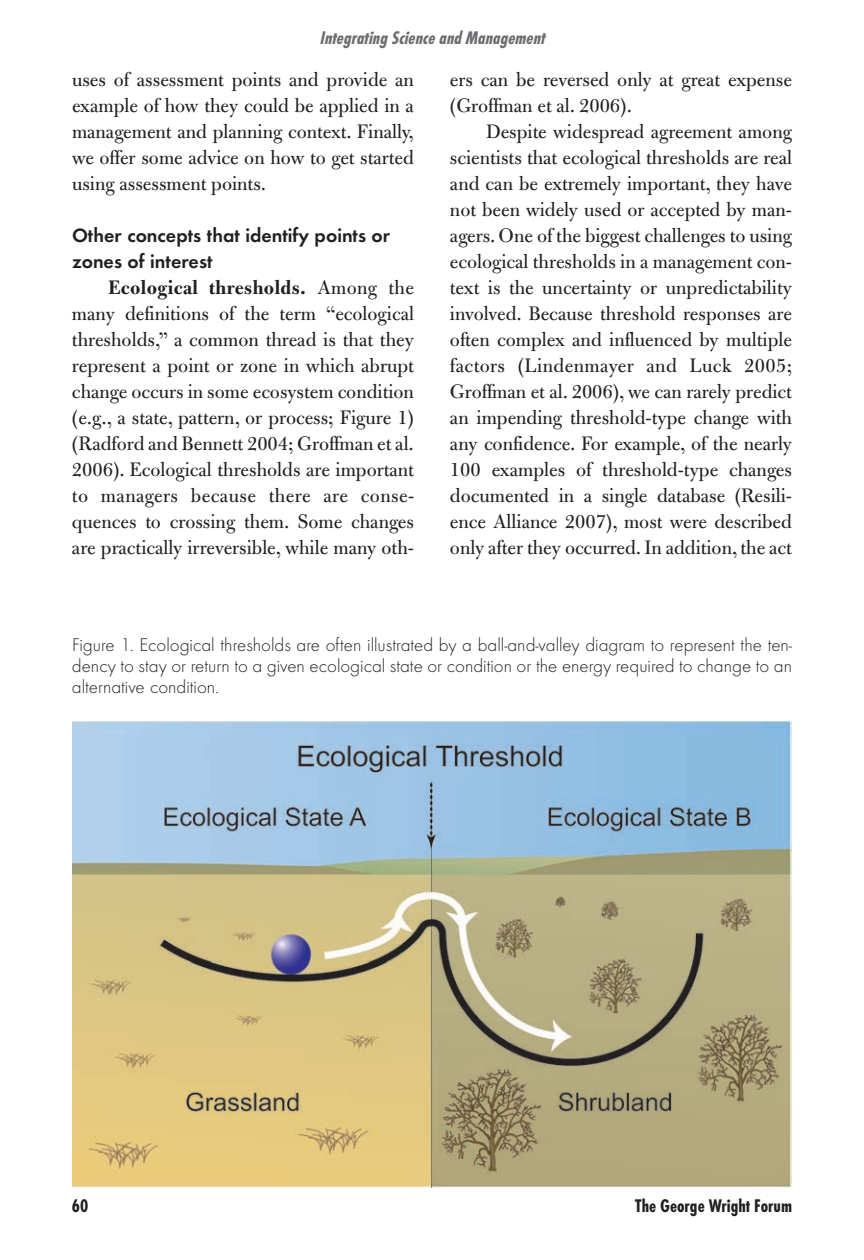
<style>
.page{position:relative;width:864px;height:1260px;background:#fff}
.page>*{position:absolute;margin:0;border:0;box-sizing:border-box;transform-origin:0 0}
.t1{font:21px/26px "Bulmer";color:#231f20;text-align:justify}
.t2{font:700 20px/26px "Function";color:#231f20}
.t3{font:300 19px/21px "Function LH";color:#231f20;text-align:justify}
.t4{font:italic 700 19px "Function Cond";color:#6c6d70}
.t5{font:700 19px "Function Cond";color:#231f20}
.s1{font-weight:700}
</style>
<div class="page">
<img style="left:72px;top:722px;width:720px;height:466px">
<p class="t4" style="left:320px;top:26px;width:227px">Integrating Science and Management</p>
<p class="t1" style="left:72px;top:69px;width:344px">uses of assessment points and provide an example of how they could be applied in a management and planning context. Finally, we offer some advice on how to get started using assessment points.</p>
<p class="t2" style="left:72px;top:222px;width:320px">Other concepts that identify points or zones of interest</p>
<p class="t1" style="left:72px;top:277px;width:344px;text-indent:36px"><span class="s1">Ecological thresholds.</span> Among the many definitions of the term “ecological thresholds,” a common thread is that they represent a point or zone in which abrupt change occurs in some ecosystem condition (e.g., a state, pattern, or process; Figure 1) (Radford and Bennett 2004; Groffman et al.<br>2006). Ecological thresholds are important to managers because there are conse&shy;quences to crossing them. Some changes are practically irreversible, while many oth-</p>
<p class="t1" style="left:450px;top:69px;width:343px">ers can be reversed only at great expense (Groffman et al. 2006).</p>
<p class="t1" style="left:450px;top:121px;width:344px;text-indent:36px">Despite widespread agreement among scientists that ecological thresholds are real and can be extremely important, they have not been widely used or accepted by man&shy;agers. One of the biggest challenges to using ecological thresholds in a management con&shy;text is the uncertainty or unpredictability involved. Because threshold responses are often complex and influenced by multiple factors (Lindenmayer and Luck 2005; Groffman et al. 2006), we can rarely predict an impending threshold-type change with any confidence. For example, of the nearly 100 examples of threshold-type changes documented in a single database (Resili&shy;ence Alliance 2007), most were described only after they occurred. In addition, the act</p>
<p class="t3" style="left:72px;top:633px;width:722px">Figure 1. Ecological thresholds are often illustrated by a ball-and-valley diagram to represent the ten&shy;dency to stay or return to a given ecological state or condition or the energy required to change to an alternative condition.</p>
<p class="t5" style="left:72px;top:1194px;width:18px">60</p>
<p class="t5" style="left:635px;top:1194px;width:158px">The George Wright Forum</p>
</div>
